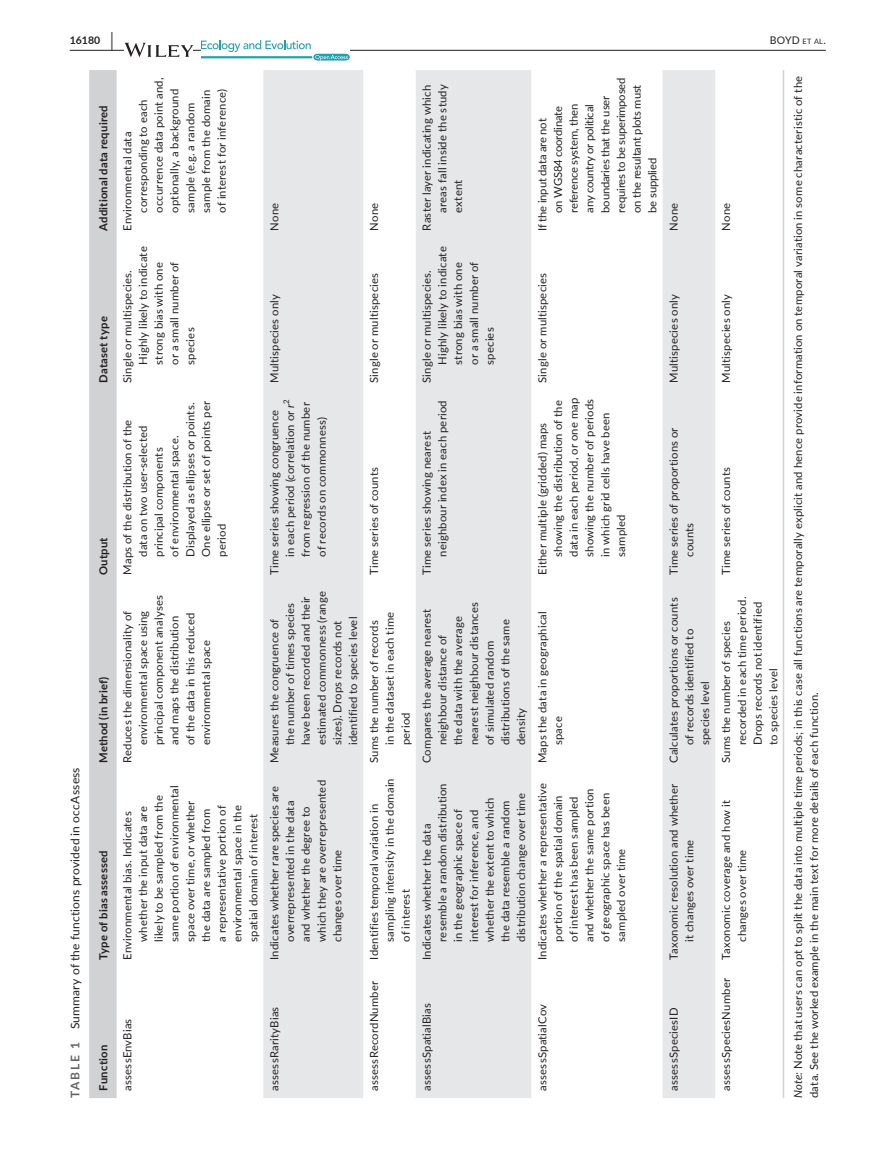
<style>
.page{position:relative;width:893px;height:1174px;background:#fff}
.page>*{position:absolute;margin:0;border:0;box-sizing:border-box;transform-origin:0 0}
.t1{font:12px "Lato";letter-spacing:.015em;color:#231f20}
.t2{font:11.25px/15.8px "Lato";letter-spacing:.015em;color:#231f20}
.t3{font:11.25px/15.8px "Lato";letter-spacing:-.015em;color:#231f20}
.t4{font:700 11.25px "Lato";letter-spacing:.02em;color:#231f20}
.t5{font:10.5px "Lato";color:#231f20}
.t6{font:700 10.5px "Lato";color:#231f20}
.t7{font:7.8px "Lato";color:#231f20}
.s1{font-size:19.5px}
.s2{font-size:7.35px}
.s3{font-weight:700;color:#636366}
.s4{font-style:italic}
</style>
<div class="page">
<hr style="left:70px;top:50px;width:756px;height:1px;background:#231f20">
<svg style="left:125px;top:43px;width:68px;height:14px"></svg>
<svg style="left:201px;top:40px;width:149px;height:21px"></svg>
<div style="left:89px;top:70px;width:28px;height:1028px;background:#d1d2d4"></div>
<svg style="left:263px;top:70px;width:452px;height:1028px;fill:#e6e7e9"></svg>
<hr style="left:783px;top:967px;width:1px;height:131px;background:#d1d2d4">
<hr style="left:783px;top:770px;width:1px;height:197px;background:#d1d2d4">
<hr style="left:783px;top:582px;width:1px;height:188px;background:#d1d2d4">
<hr style="left:783px;top:390px;width:1px;height:192px;background:#d1d2d4">
<hr style="left:783px;top:238px;width:1px;height:152px;background:#d1d2d4">
<hr style="left:783px;top:70px;width:1px;height:168px;background:#d1d2d4">
<p class="t6" style="left:70px;top:33px;width:45px">16180 <span class="s1">|</span></p>
<p class="t5" style="left:770px;top:33px;width:58px">BOYD <span class="s2">et al</span>.</p>
<p class="t1" style="left:66px;top:1098px;width:332px;rotate:-90deg"><span class="s3">TABLE 1</span> Summary of the functions provided in occAssess</p>
<p class="t4" style="left:95px;top:231px;width:127px;rotate:-90deg">Additional data required</p>
<p class="t4" style="left:95px;top:383px;width:68px;rotate:-90deg">Dataset type</p>
<p class="t4" style="left:95px;top:575px;width:39px;rotate:-90deg">Output</p>
<p class="t4" style="left:95px;top:763px;width:88px;rotate:-90deg">Method (in brief)</p>
<p class="t4" style="left:95px;top:959px;width:111px;rotate:-90deg">Type of bias assessed</p>
<p class="t4" style="left:95px;top:1090px;width:47px;rotate:-90deg">Function</p>
<p class="t2" style="left:119px;top:213px;width:137px;text-indent:-18px;rotate:-90deg">Environmental data corresponding to each occurrence data point and, optionally, a background sample (e.g. a random sample from the domain of interest for inference)</p>
<p class="t2" style="left:119px;top:365px;width:120px;text-indent:-18px;rotate:-90deg">Single or multispecies.<br>Highly likely to indicate strong bias with one<br>or a small number of species</p>
<p class="t2" style="left:119px;top:557px;width:157px;text-indent:-18px;rotate:-90deg">Maps of the distribution of the data on two user-selected principal components<br>of environmental space.<br>Displayed as ellipses or points.<br>One ellipse or set of points per period</p>
<p class="t2" style="left:119px;top:745px;width:151px;text-indent:-18px;rotate:-90deg">Reduces the dimensionality of environmental space using principal component analyses and maps the distribution<br>of the data in this reduced environmental space</p>
<p class="t2" style="left:119px;top:941px;width:158px;text-indent:-18px;rotate:-90deg">Environmental bias. Indicates whether the input data are likely to be sampled from the same portion of environmental space over time, or whether the data are sampled from<br>a representative portion of environmental space in the spatial domain of interest</p>
<p class="t2" style="left:266px;top:231px;width:29px;rotate:-90deg">None</p>
<p class="t2" style="left:266px;top:383px;width:90px;rotate:-90deg">Multispecies only</p>
<p class="t7" style="left:281px;top:404px;width:6px;rotate:-90deg">2</p>
<p class="t2" style="left:297px;top:557px;width:156px;rotate:-90deg">from regression of the number of records on commonness)</p>
<p class="t2" style="left:266px;top:557px;width:154px;text-indent:-18px;rotate:-90deg">Time series showing congruence in each period (correlation or <span class="s4">r</span></p>
<p class="t2" style="left:266px;top:745px;width:155px;text-indent:-18px;rotate:-90deg">Measures the congruence of<br>the number of times species have been recorded and their estimated commonness (range sizes). Drops records not identified to species level</p>
<p class="t2" style="left:266px;top:941px;width:163px;text-indent:-18px;rotate:-90deg">Indicates whether rare species are overrepresented in the data and whether the degree to which they are overrepresented changes over time</p>
<p class="t2" style="left:119px;top:1090px;width:73px;rotate:-90deg">assessEnvBias</p>
<p class="t2" style="left:266px;top:1090px;width:85px;rotate:-90deg">assessRarityBias</p>
<p class="t2" style="left:366px;top:231px;width:29px;rotate:-90deg">None</p>
<p class="t2" style="left:366px;top:383px;width:111px;rotate:-90deg">Single or multispecies</p>
<p class="t2" style="left:366px;top:575px;width:109px;rotate:-90deg">Time series of counts</p>
<p class="t2" style="left:366px;top:745px;width:135px;text-indent:-18px;rotate:-90deg">Sums the number of records in the dataset in each time period</p>
<p class="t2" style="left:366px;top:941px;width:165px;text-indent:-18px;rotate:-90deg">Identifies temporal variation in sampling intensity in the domain of interest</p>
<p class="t2" style="left:366px;top:1090px;width:111px;rotate:-90deg">assessRecordNumber</p>
<p class="t2" style="left:418px;top:213px;width:130px;text-align:justify;text-indent:-18px;rotate:-90deg">Raster layer indicating which areas fall inside the study extent</p>
<p class="t2" style="left:418px;top:365px;width:120px;text-indent:-18px;rotate:-90deg">Single or multispecies.<br>Highly likely to indicate strong bias with one<br>or a small number of species</p>
<p class="t2" style="left:418px;top:557px;width:158px;text-indent:-18px;rotate:-90deg">Time series showing nearest neighbour index in each period</p>
<p class="t3" style="left:534px;top:213px;width:137px;text-indent:-18px;rotate:-90deg">If the input data are not<br>on WGS84 coordinate reference system, then<br>any country or political boundaries that the user requires to be superimposed on the resultant plots must be supplied</p>
<p class="t2" style="left:534px;top:383px;width:111px;rotate:-90deg">Single or multispecies</p>
<p class="t2" style="left:534px;top:557px;width:160px;text-indent:-18px;rotate:-90deg">Either multiple (gridded) maps showing the distribution of the data in each period, or one map showing the number of periods in which grid cells have been sampled</p>
<p class="t2" style="left:418px;top:745px;width:145px;text-indent:-18px;rotate:-90deg">Compares the average nearest neighbour distance of<br>the data with the average nearest neighbour distances of simulated random distributions of the same density</p>
<p class="t2" style="left:418px;top:941px;width:160px;text-indent:-18px;rotate:-90deg">Indicates whether the data resemble a random distribution in the geographic space of interest for inference, and whether the extent to which the data resemble a random distribution change over time</p>
<p class="t2" style="left:534px;top:745px;width:136px;text-indent:-18px;rotate:-90deg">Maps the data in geographical space</p>
<p class="t2" style="left:534px;top:941px;width:160px;text-indent:-18px;rotate:-90deg">Indicates whether a representative portion of the spatial domain of interest has been sampled and whether the same portion of geographic space has been sampled over time</p>
<p class="t2" style="left:418px;top:1090px;width:89px;rotate:-90deg">assessSpatialBias</p>
<p class="t2" style="left:534px;top:1090px;width:88px;rotate:-90deg">assessSpatialCov</p>
<p class="t2" style="left:665px;top:231px;width:29px;rotate:-90deg">None</p>
<p class="t2" style="left:665px;top:383px;width:90px;rotate:-90deg">Multispecies only</p>
<p class="t2" style="left:665px;top:557px;width:131px;text-indent:-18px;rotate:-90deg">Time series of proportions or counts</p>
<p class="t2" style="left:665px;top:745px;width:149px;text-indent:-18px;rotate:-90deg">Calculates proportions or counts of records identified to species level</p>
<p class="t2" style="left:665px;top:941px;width:159px;text-indent:-18px;rotate:-90deg">Taxonomic resolution and whether it changes over time</p>
<p class="t2" style="left:665px;top:1090px;width:84px;rotate:-90deg">assessSpeciesID</p>
<p class="t2" style="left:718px;top:231px;width:29px;rotate:-90deg">None</p>
<p class="t2" style="left:718px;top:383px;width:90px;rotate:-90deg">Multispecies only</p>
<p class="t2" style="left:718px;top:575px;width:109px;rotate:-90deg">Time series of counts</p>
<p class="t2" style="left:718px;top:745px;width:150px;text-indent:-18px;rotate:-90deg">Sums the number of species recorded in each time period.<br>Drops records not identified to species level</p>
<p class="t2" style="left:718px;top:941px;width:143px;text-indent:-18px;rotate:-90deg">Taxonomic coverage and how it changes over time</p>
<p class="t2" style="left:718px;top:1090px;width:114px;rotate:-90deg">assessSpeciesNumber</p>
<p class="t2" style="left:790px;top:1098px;width:1023px;rotate:-90deg"><span class="s4">Note:</span> Note that users can opt to split the data into multiple time periods; in this case all functions are temporally explicit and hence provide information on temporal variation in some characteristic of the data. See the worked example in the main text for more details of each function.</p>
</div>
